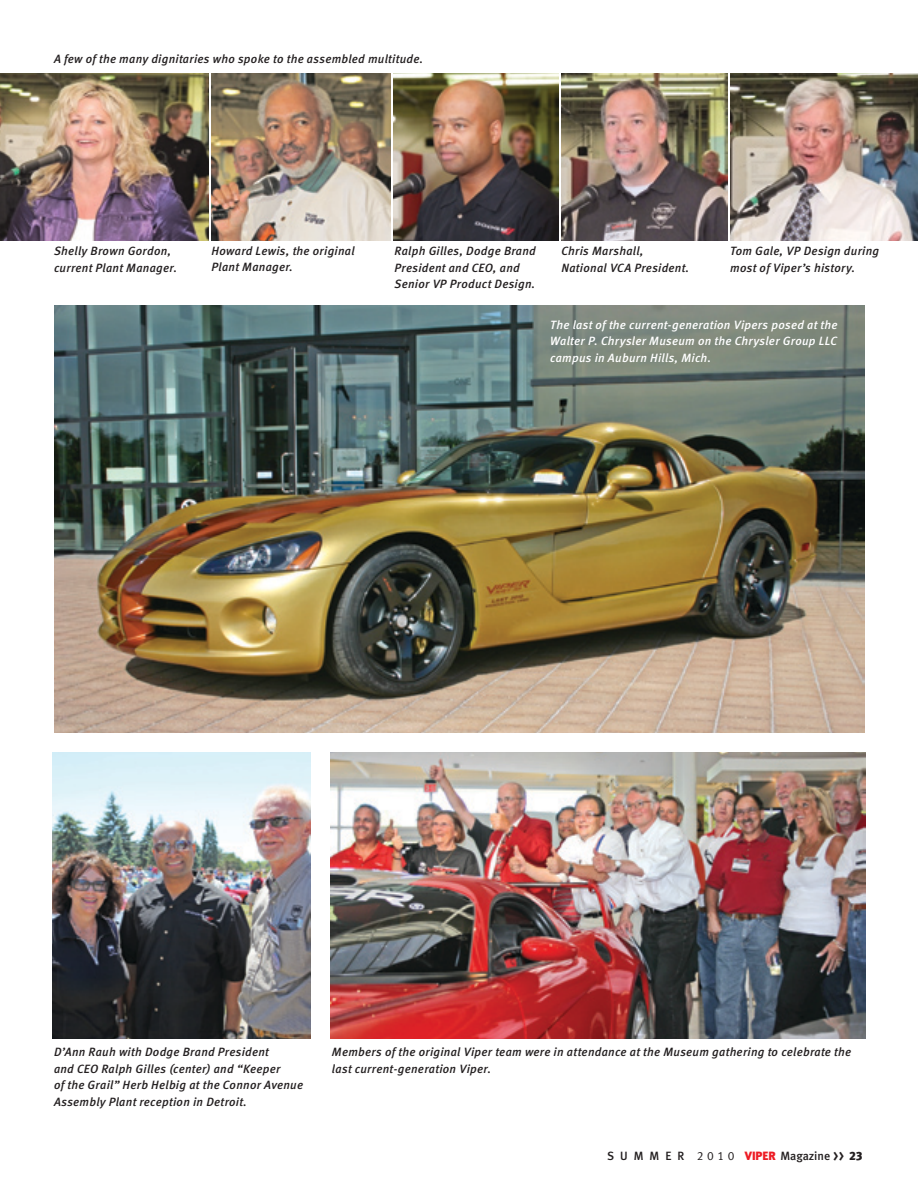
<style>
.page{position:relative;width:918px;height:1188px;background:#fff}
.page>*{position:absolute;margin:0;border:0;box-sizing:border-box;transform-origin:0 0}
.t1{font:italic 12px/16.5px "Meta Medium LF";letter-spacing:.025em;color:#231f20}
.t2{font:italic 12px/16.5px "Meta Medium LF";letter-spacing:.025em;color:#fff;text-align:justify}
.t3{font:12px "Meta Medium LF";color:#231f20}
.s1{font-family:"Meta Normal LF"}
.s2{font-family:"Meta Black LF";color:#ed1c24}
.s3{font-size:19.5px}
.s4{font-family:"Meta Black LF"}
</style>
<div class="page">
<img style="left:54px;top:306px;width:811px;height:427px">
<img style="left:331px;top:752px;width:535px;height:286px">
<img style="left:212px;top:74px;width:178px;height:166px">
<img style="left:393px;top:74px;width:165px;height:166px">
<img style="left:561px;top:74px;width:166px;height:166px">
<img style="left:730px;top:74px;width:188px;height:166px">
<img style="left:0;top:74px;width:209px;height:166px">
<img style="left:53px;top:752px;width:257px;height:286px">
<p class="t1" style="left:54px;top:51px;width:371px">A few of the many dignitaries who spoke to the assembled multitude.</p>
<p class="t1" style="left:212px;top:242px;width:145px">Howard Lewis, the original<br>Plant Manager.</p>
<p class="t1" style="left:730px;top:243px;width:150px">Tom Gale, VP Design during most of Viper’s history.</p>
<p class="t1" style="left:54px;top:243px;width:125px">Shelly Brown Gordon, current Plant Manager.</p>
<p class="t1" style="left:561px;top:243px;width:129px">Chris Marshall,<br>National VCA President.</p>
<p class="t1" style="left:395px;top:243px;width:143px">Ralph Gilles, Dodge Brand<br>President and CEO, and<br>Senior VP Product Design.</p>
<p class="t2" style="left:550px;top:316px;width:289px">The last of the current-generation Vipers posed at the Walter P. Chrysler Museum on the Chrysler Group LLC campus in Auburn Hills, Mich.</p>
<p class="t1" style="left:54px;top:1044px;width:251px">D’Ann Rauh with Dodge Brand President<br>and CEO Ralph Gilles (center) and “Keeper<br>of the Grail” Herb Helbig at the Connor Avenue Assembly Plant reception in Detroit.</p>
<p class="t1" style="left:332px;top:1044px;width:521px">Members of the original Viper team were in attendance at the Museum gathering to celebrate the last current-generation Viper.</p>
<p class="t3" style="left:607px;top:1149px;width:40px">SUMM</p>
<p class="t3" style="left:665px;top:1149px;width:199px">E R <span class="s1">2 0 1 0</span> <span class="s2">VIPER</span> MAGAZINE <span class="s3">››</span> <span class="s4">23</span></p>
</div>
